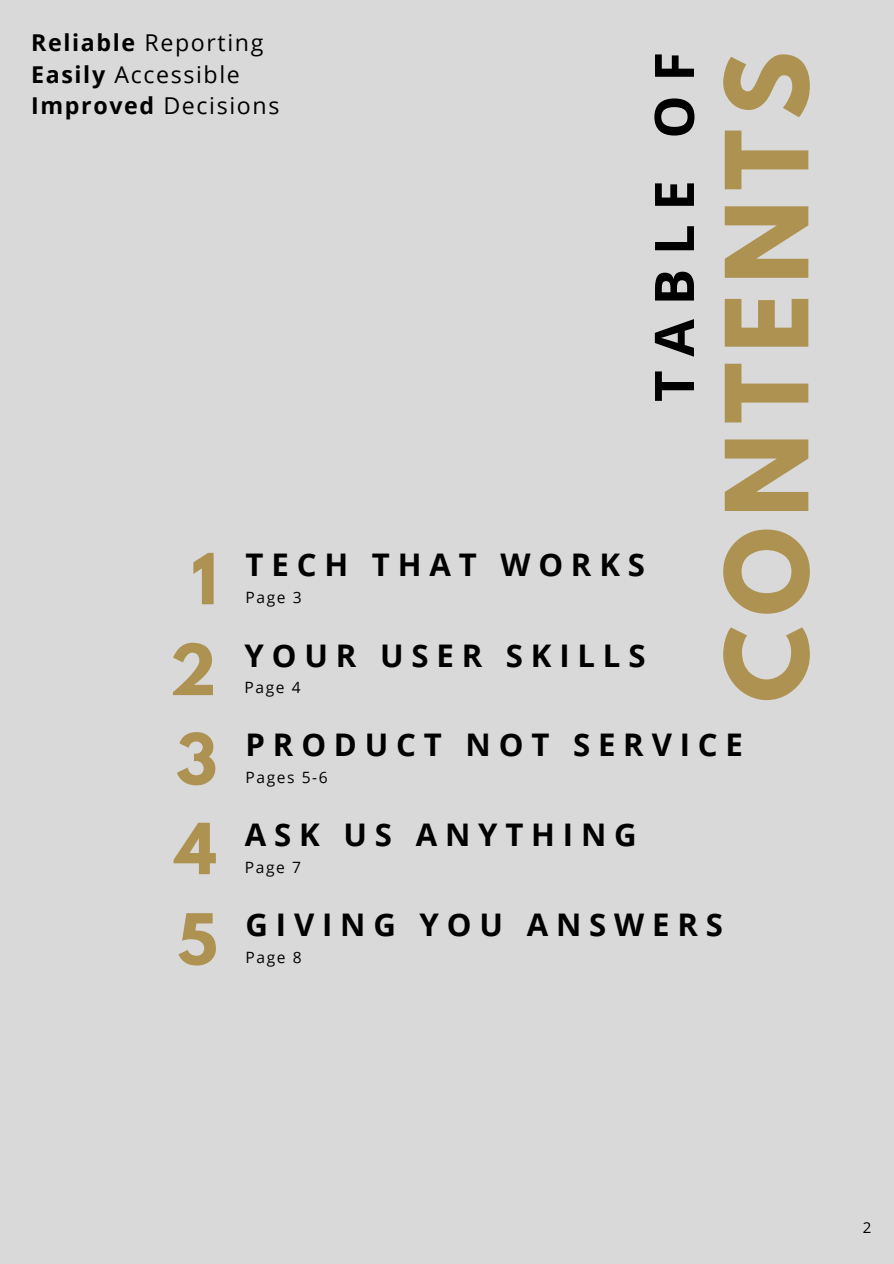
<style>
.page{position:relative;width:894px;height:1264px;background:#fff}
.page>*{position:absolute;margin:0;border:0;box-sizing:border-box;transform-origin:0 0}
.t1{font:700 101.25px "League Spartan";letter-spacing:.1em;color:#ae9251}
.t2{font:700 62.25px "League Spartan";color:#ae9251}
.t3{font:700 54.45px "Open Sans";letter-spacing:.25em;color:#000}
.t4{font:700 31.2px "Open Sans";letter-spacing:.25em;color:#000}
.t5{font:23.25px "Open Sans";letter-spacing:.07em;color:#000}
.t6{font:15.6px "Open Sans";letter-spacing:.1em;color:#000}
.t7{font:15px "Open Sans";color:#000}
.s1{font-weight:700}
</style>
<div class="page">
<div style="left:0;top:0;width:893px;height:1263px;background:#d9d9d9"></div>
<p class="t5" style="left:31px;top:26px;width:234px"><span class="s1">Reliable</span> Reporting</p>
<p class="t5" style="left:31px;top:58px;width:210px"><span class="s1">Easily</span> Accessible</p>
<p class="t5" style="left:31px;top:89px;width:250px"><span class="s1">Improved</span> Decisions</p>
<p class="t3" style="left:635px;top:402px;width:351px;rotate:-90deg">TABLE OF</p>
<p class="t2" style="left:191px;top:548px;width:27px">1</p>
<p class="t4" style="left:245px;top:543px;width:401px">TECH THAT WORKS</p>
<p class="t6" style="left:245px;top:586px;width:57px">Page 3</p>
<p class="t2" style="left:169px;top:639px;width:48px">2</p>
<p class="t4" style="left:244px;top:633px;width:402px">YOUR USER SKILLS</p>
<p class="t6" style="left:244px;top:676px;width:57px">Page 4</p>
<p class="t1" style="left:717px;top:702px;width:652px;rotate:-90deg">CONTENTS</p>
<p class="t2" style="left:176px;top:728px;width:43px">3</p>
<p class="t4" style="left:245px;top:723px;width:498px">PRODUCT NOT SERVICE</p>
<p class="t6" style="left:245px;top:766px;width:83px">Pages 5-6</p>
<p class="t2" style="left:175px;top:818px;width:43px">4</p>
<p class="t4" style="left:245px;top:812px;width:393px">ASK US ANYTHING</p>
<p class="t6" style="left:245px;top:855px;width:57px">Page 7</p>
<p class="t2" style="left:177px;top:908px;width:41px">5</p>
<p class="t4" style="left:245px;top:903px;width:478px">GIVING YOU ANSWERS</p>
<p class="t6" style="left:245px;top:946px;width:57px">Page 8</p>
<p class="t7" style="left:862px;top:1217px;width:10px">2</p>
</div>
